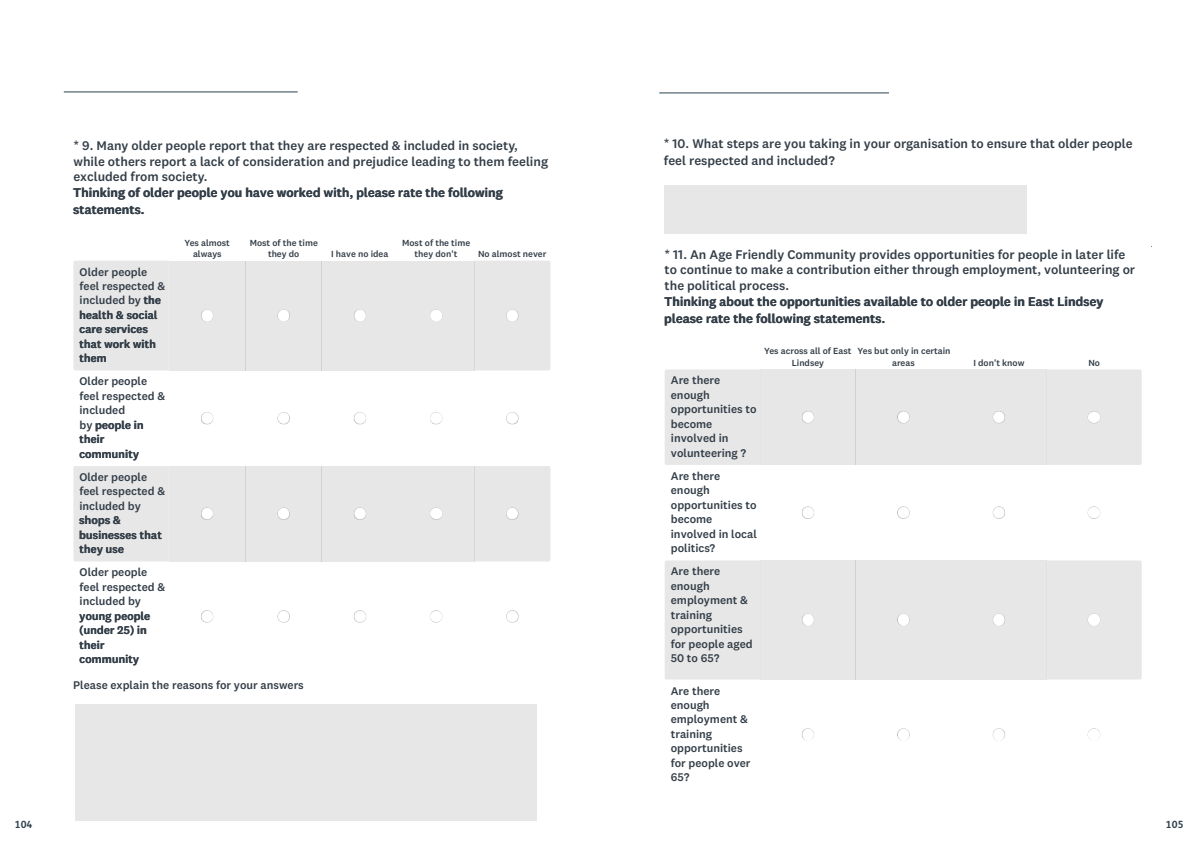
<style>
.page{position:relative;width:1191px;height:842px;background:#fff}
.page>*{position:absolute;margin:0;border:0;box-sizing:border-box;transform-origin:0 0}
.t1{font:13px/16.2px "Copyright Klim Type Foundry Not Licensedfor Desktop Use";color:#333e48}
.t2{font:11.6px/14.5px "Copyright Klim Type Foundry Not Licensedfor Desktop Use";color:#333e48}
.t3{font:700 10px "FS Me";color:#2d424d}
.t4{font:9.2px/11.1px "Copyright Klim Type Foundry Not Licensedfor Desktop Use";color:#333e48;text-align:center}
</style>
<div class="page">
<hr style="left:64px;top:91px;width:234px;height:1px;background:#2d424d">
<div style="left:665px;top:369px;width:95px;height:96px;background:#e7e7e7"></div>
<div style="left:760px;top:369px;width:95px;height:96px;background:#e7e7e7"></div>
<div style="left:855px;top:369px;width:96px;height:96px;background:#e7e7e7"></div>
<div style="left:951px;top:369px;width:95px;height:96px;background:#e7e7e7"></div>
<div style="left:665px;top:560px;width:95px;height:119px;background:#e7e7e7"></div>
<div style="left:760px;top:560px;width:95px;height:119px;background:#e7e7e7"></div>
<div style="left:855px;top:560px;width:96px;height:119px;background:#e7e7e7"></div>
<div style="left:951px;top:560px;width:95px;height:119px;background:#e7e7e7"></div>
<svg style="left:802px;top:411px;width:12px;height:12px"></svg>
<svg style="left:897px;top:411px;width:12px;height:12px"></svg>
<svg style="left:993px;top:411px;width:12px;height:12px"></svg>
<div style="left:1046px;top:369px;width:95px;height:96px;background:#e7e7e7"></div>
<svg style="left:802px;top:506px;width:12px;height:13px"></svg>
<svg style="left:897px;top:506px;width:12px;height:13px"></svg>
<svg style="left:992px;top:506px;width:13px;height:13px"></svg>
<svg style="left:1087px;top:506px;width:13px;height:13px"></svg>
<svg style="left:802px;top:613px;width:12px;height:13px"></svg>
<svg style="left:897px;top:613px;width:12px;height:13px"></svg>
<svg style="left:993px;top:613px;width:12px;height:13px"></svg>
<div style="left:1046px;top:560px;width:95px;height:119px;background:#e7e7e7"></div>
<svg style="left:802px;top:728px;width:12px;height:13px"></svg>
<svg style="left:897px;top:728px;width:12px;height:13px"></svg>
<svg style="left:992px;top:728px;width:13px;height:13px"></svg>
<svg style="left:1087px;top:728px;width:13px;height:12px"></svg>
<hr style="left:659px;top:92px;width:230px;height:1px;background:#2d424d">
<div style="left:73px;top:261px;width:96px;height:109px;background:#e7e7e7"></div>
<div style="left:169px;top:261px;width:77px;height:109px;background:#e7e7e7"></div>
<div style="left:246px;top:261px;width:76px;height:109px;background:#e7e7e7"></div>
<div style="left:322px;top:261px;width:76px;height:109px;background:#e7e7e7"></div>
<div style="left:398px;top:261px;width:76px;height:109px;background:#e7e7e7"></div>
<div style="left:73px;top:466px;width:96px;height:95px;background:#e7e7e7"></div>
<div style="left:169px;top:466px;width:77px;height:95px;background:#e7e7e7"></div>
<div style="left:246px;top:466px;width:76px;height:95px;background:#e7e7e7"></div>
<div style="left:322px;top:466px;width:76px;height:95px;background:#e7e7e7"></div>
<div style="left:398px;top:466px;width:76px;height:95px;background:#e7e7e7"></div>
<svg style="left:201px;top:309px;width:12px;height:12px"></svg>
<svg style="left:277px;top:309px;width:13px;height:12px"></svg>
<svg style="left:354px;top:309px;width:12px;height:12px"></svg>
<svg style="left:430px;top:309px;width:12px;height:12px"></svg>
<div style="left:474px;top:261px;width:76px;height:109px;background:#e7e7e7"></div>
<svg style="left:201px;top:412px;width:12px;height:12px"></svg>
<svg style="left:277px;top:412px;width:13px;height:12px"></svg>
<svg style="left:354px;top:412px;width:12px;height:12px"></svg>
<svg style="left:430px;top:412px;width:12px;height:12px"></svg>
<svg style="left:506px;top:412px;width:12px;height:12px"></svg>
<svg style="left:201px;top:507px;width:12px;height:13px"></svg>
<svg style="left:277px;top:507px;width:13px;height:13px"></svg>
<svg style="left:354px;top:507px;width:12px;height:13px"></svg>
<svg style="left:430px;top:507px;width:12px;height:13px"></svg>
<div style="left:474px;top:466px;width:76px;height:95px;background:#e7e7e7"></div>
<svg style="left:201px;top:610px;width:12px;height:13px"></svg>
<svg style="left:277px;top:610px;width:13px;height:13px"></svg>
<svg style="left:354px;top:610px;width:12px;height:13px"></svg>
<svg style="left:430px;top:610px;width:12px;height:13px"></svg>
<svg style="left:506px;top:610px;width:12px;height:13px"></svg>
<div style="left:75px;top:705px;width:461px;height:116px;background:#e7e7e7"></div>
<div style="left:664px;top:185px;width:362px;height:49px;background:#e7e7e7"></div>
<p class="t3" style="left:15px;top:817px;width:19px">104</p>
<p class="t1" style="left:73px;top:138px;width:477px">* 9. Many older people report that they are respected &amp; included in society, while others report a lack of consideration and prejudice leading to them feeling excluded from society.<br>Thinking of older people you have worked with, please rate the following statements.</p>
<p class="t1" style="left:664px;top:136px;width:470px;line-height:16.9px">* 10. What steps are you taking in your organisation to ensure that older people feel respected and included?</p>
<p class="t4" style="left:184px;top:238px;width:47px">Yes almost always</p>
<p class="t4" style="left:250px;top:238px;width:70px">Most of the time they do</p>
<p class="t4" style="left:331px;top:249px;width:59px">I have no idea</p>
<p class="t4" style="left:402px;top:238px;width:70px">Most of the time they don't</p>
<p class="t4" style="left:478px;top:249px;width:70px">No almost never</p>
<p class="t2" style="left:79px;top:265px;width:88px">Older people feel respected &amp; included by the health &amp; social care services that work with them</p>
<p class="t2" style="left:79px;top:375px;width:88px">Older people feel respected &amp; included<br>by people in their community</p>
<p class="t2" style="left:79px;top:471px;width:88px">Older people feel respected &amp; included by shops &amp; businesses that they use</p>
<p class="t2" style="left:79px;top:566px;width:88px">Older people feel respected &amp; included by young people (under 25) in their community</p>
<p class="t2" style="left:73px;top:679px;width:232px">Please explain the reasons for your answers</p>
<p class="t1" style="left:664px;top:247px;width:473px">* 11. An Age Friendly Community provides opportunities for people in later life to continue to make a contribution either through employment, volunteering or the political process.<br>Thinking about the opportunities available to older people in East Lindsey please rate the following statements.</p>
<p class="t4" style="left:764px;top:347px;width:89px">Yes across all of East<br>Lindsey</p>
<p class="t4" style="left:857px;top:347px;width:94px">Yes but only in certain areas</p>
<p class="t4" style="left:973px;top:358px;width:53px">I don't know</p>
<p class="t4" style="left:1088px;top:358px;width:13px">No</p>
<p class="t2" style="left:671px;top:374px;width:87px">Are there enough opportunities to become involved in volunteering ?</p>
<p class="t2" style="left:671px;top:470px;width:88px">Are there enough opportunities to become involved in local politics?</p>
<p class="t2" style="left:671px;top:565px;width:83px">Are there enough employment &amp; training opportunities for people aged<br>50 to 65?</p>
<p class="t2" style="left:670px;top:684px;width:81px">Are there enough employment &amp; training opportunities for people over<br>65?</p>
<p class="t3" style="left:1165px;top:817px;width:19px">105</p>
</div>
